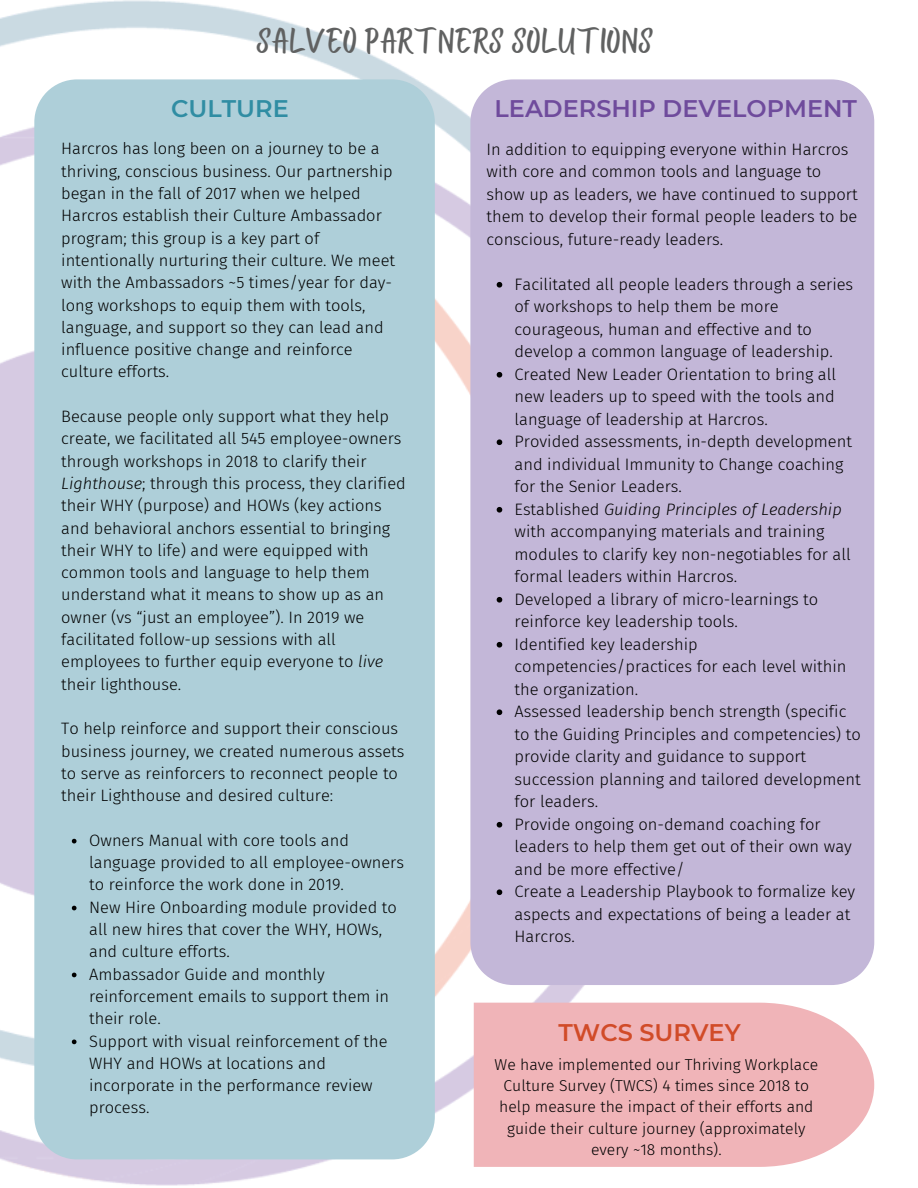
<style>
.page{position:relative;width:918px;height:1188px;background:#fff}
.page>*{position:absolute;margin:0;border:0;box-sizing:border-box;transform-origin:0 0}
.t1{font:36px "Bright Sunshine Cap";color:#606161}
.t2{font:600 24px "Montserrat";color:#6f4b9c}
.t3{font:600 24px "Montserrat";color:#d14b28}
.t4{font:600 24px "Montserrat";color:#308da3}
.t5{font:300 16.5px/22.4px "Fira Sans";color:#000}
.t6{font:300 15.75px/21.3px "Fira Sans";color:#000;text-align:center}
.s1{font-style:italic}
</style>
<div class="page">
<img style="left:0;top:0;width:875px;height:1186px">
<div style="left:474px;top:1003px;width:400px;height:164px;background:#f0b4b8"></div>
<div style="left:34px;top:79px;width:401px;height:1080px;background:#aecfd9"></div>
<svg style="left:72px;top:839px;width:5px;height:4px"></svg>
<svg style="left:72px;top:906px;width:5px;height:4px"></svg>
<svg style="left:72px;top:973px;width:5px;height:4px"></svg>
<svg style="left:72px;top:1040px;width:5px;height:4px"></svg>
<div style="left:470px;top:79px;width:404px;height:906px;background:#c3b7d8"></div>
<svg style="left:497px;top:282px;width:5px;height:6px"></svg>
<svg style="left:497px;top:372px;width:5px;height:6px"></svg>
<svg style="left:497px;top:439px;width:5px;height:6px"></svg>
<svg style="left:497px;top:507px;width:5px;height:6px"></svg>
<svg style="left:497px;top:597px;width:5px;height:6px"></svg>
<svg style="left:497px;top:642px;width:5px;height:6px"></svg>
<svg style="left:497px;top:709px;width:5px;height:6px"></svg>
<svg style="left:497px;top:822px;width:5px;height:6px"></svg>
<svg style="left:497px;top:889px;width:5px;height:6px"></svg>
<h1 class="t1" style="left:257px;top:16px;width:399px">SALVEO PARTNERS SOLUTIONS</h1>
<h2 class="t4" style="left:171px;top:94px;width:119px">CULTURE</h2>
<h2 class="t2" style="left:495px;top:94px;width:364px">LEADERSHIP DEVELOPMENT</h2>
<p class="t5" style="left:61px;top:138px;width:335px">Harcros has long been on a journey to be a thriving, conscious business. Our partnership began in the fall of 2017 when we helped Harcros establish their Culture Ambassador program; this group is a key part of intentionally nurturing their culture. We meet with the Ambassadors ~5 times/year for day&shy;long workshops to equip them with tools, language, and support so they can lead and influence positive change and reinforce culture efforts.</p>
<p class="t5" style="left:61px;top:405px;width:346px">Because people only support what they help create, we facilitated all 545 employee-owners through workshops in 2018 to clarify their <span class="s1">Lighthouse</span>; through this process, they clarified their WHY (purpose) and HOWs (key actions and behavioral anchors essential to bringing their WHY to life) and were equipped with common tools and language to help them understand what it means to show up as an owner (vs “just an employee”). In 2019 we facilitated follow-up sessions with all employees to further equip everyone to <span class="s1">live </span>their lighthouse.</p>
<p class="t5" style="left:61px;top:718px;width:345px">To help reinforce and support their conscious business journey, we created numerous assets to serve as reinforcers to reconnect people to their Lighthouse and desired culture:</p>
<p class="t5" style="left:89px;top:829px;width:316px">Owners Manual with core tools and language provided to all employee-owners to reinforce the work done in 2019.<br>New Hire Onboarding module provided to all new hires that cover the WHY, HOWs, and culture efforts.<br>Ambassador Guide and monthly reinforcement emails to support them in their role.<br>Support with visual reinforcement of the<br>WHY and HOWs at locations and incorporate in the performance review process.</p>
<p class="t5" style="left:487px;top:138px;width:373px">In addition to equipping everyone within Harcros with core and common tools and language to show up as leaders, we have continued to support them to develop their formal people leaders to be conscious, future-ready leaders.</p>
<p class="t5" style="left:515px;top:273px;width:348px">Facilitated all people leaders through a series of workshops to help them be more courageous, human and effective and to develop a common language of leadership.<br>Created New Leader Orientation to bring all new leaders up to speed with the tools and language of leadership at Harcros.<br>Provided assessments, in-depth development and individual Immunity to Change coaching for the Senior Leaders.<br>Established <span class="s1">Guiding Principles of Leadership </span>with accompanying materials and training modules to clarify key non-negotiables for all formal leaders within Harcros.<br>Developed a library of micro-learnings to reinforce key leadership tools.<br>Identified key leadership competencies/practices for each level within the organization.<br>Assessed leadership bench strength (specific to the Guiding Principles and competencies) to provide clarity and guidance to support succession planning and tailored development for leaders.<br>Provide ongoing on-demand coaching for leaders to help them get out of their own way and be more effective/<br>Create a Leadership Playbook to formalize key aspects and expectations of being a leader at Harcros.</p>
<h2 class="t3" style="left:558px;top:1018px;width:184px">TWCS SURVEY</h2>
<p class="t6" style="left:495px;top:1054px;width:325px">We have implemented our Thriving Workplace Culture Survey (TWCS) 4 times since 2018 to help measure the impact of their efforts and guide their culture journey (approximately every ~18 months).</p>
</div>
